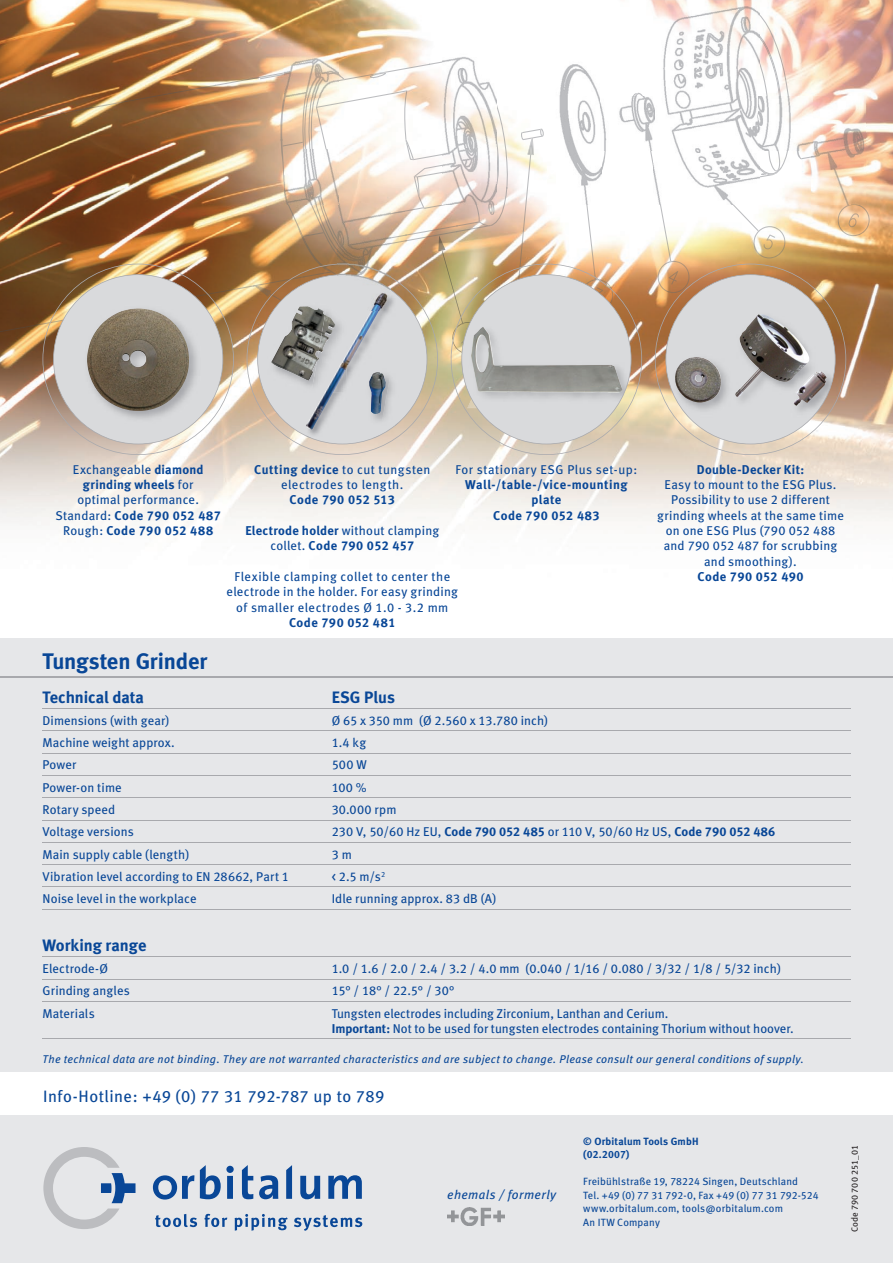
<style>
.page{position:relative;width:893px;height:1263px;background:#fff}
.page>*{position:absolute;margin:0;border:0;box-sizing:border-box;transform-origin:0 0}
.t1{font:22.5px "Meta Bold LF";letter-spacing:-.005em;color:#094797}
.t2{font:16.5px "Meta Book LF";letter-spacing:.025em;color:#094797}
.t3{font:16.5px "Meta Bold LF";color:#094797}
.t4{font:12.75px/15.3px "Meta Book LF";letter-spacing:.015em;color:#094797}
.t5{font:12.75px/15.3px "Meta Bold LF";letter-spacing:.03em;color:#094797;text-align:center}
.t6{font:12.75px/15.3px "Meta Book LF";letter-spacing:.035em;color:#094797;text-align:center}
.t7{font:12.75px "Meta Book LF";letter-spacing:.045em;color:#094797}
.t8{font:12.75px "Meta Book LF";letter-spacing:.04em;color:#094797}
.t9{font:italic 12.75px "Meta Book LF";letter-spacing:.03em;color:#094797}
.t10{font:italic 11.25px "Meta Book LF";letter-spacing:.035em;color:#094797}
.t11{font:10.5px/13.5px "Meta Book LF";letter-spacing:.015em;color:#094797}
.t12{font:10.5px/13.5px "Meta Bold LF";letter-spacing:.015em;color:#094797}
.t13{font:9px "Meta Book LF";letter-spacing:.01em;color:#231f20}
.s1{font-family:"Meta Bold LF"}
.s2{font-family:"Meta Book LF"}
.s3{font-size:10.8px}
</style>
<div class="page">
<div style="left:0;top:1115px;width:893px;height:148px;background:#e6e7e9"></div>
<svg style="left:155px;top:1214px;width:42px;height:13px"></svg>
<svg style="left:205px;top:1214px;width:22px;height:13px"></svg>
<svg style="left:235px;top:1214px;width:53px;height:17px"></svg>
<svg style="left:294px;top:1215px;width:68px;height:16px"></svg>
<svg style="left:200px;top:1165px;width:34px;height:34px"></svg>
<svg style="left:242px;top:1165px;width:11px;height:34px"></svg>
<svg style="left:259px;top:1175px;width:19px;height:24px"></svg>
<svg style="left:286px;top:1165px;width:6px;height:34px"></svg>
<svg style="left:153px;top:1175px;width:41px;height:24px"></svg>
<svg style="left:300px;top:1176px;width:20px;height:23px"></svg>
<svg style="left:328px;top:1175px;width:34px;height:24px"></svg>
<svg style="left:43px;top:1147px;width:93px;height:82px"></svg>
<img style="left:447px;top:1208px;width:57px;height:18px">
<img style="left:0;top:0;width:893px;height:528px">
<img style="left:214px;top:37px;width:215px;height:95px">
<img style="left:429px;top:37px;width:55px;height:36px">
<img style="left:0;top:84px;width:215px;height:48px">
<img style="left:255px;top:93px;width:25px;height:104px">
<img style="left:255px;top:248px;width:48px;height:16px">
<img style="left:303px;top:237px;width:185px;height:38px">
<img style="left:619px;top:79px;width:34px;height:14px">
<img style="left:297px;top:244px;width:108px;height:12px">
<img style="left:280px;top:92px;width:22px;height:48px">
<img style="left:496px;top:92px;width:52px;height:4px">
<img style="left:280px;top:140px;width:24px;height:104px">
<img style="left:406px;top:226px;width:51px;height:18px">
<img style="left:391px;top:226px;width:15px;height:18px">
<img style="left:456px;top:226px;width:32px;height:11px">
<img style="left:304px;top:226px;width:33px;height:25px">
<img style="left:302px;top:98px;width:186px;height:128px">
<img style="left:338px;top:73px;width:150px;height:142px">
<img style="left:488px;top:96px;width:98px;height:168px">
<img style="left:586px;top:204px;width:15px;height:60px">
<img style="left:760px;top:14px;width:89px;height:79px">
<img style="left:601px;top:93px;width:271px;height:200px">
<svg style="left:760px;top:166px;width:6px;height:9px"></svg>
<img style="left:370px;top:72px;width:49px;height:125px">
<img style="left:438px;top:235px;width:7px;height:16px">
<img style="left:442px;top:250px;width:21px;height:74px">
<div style="left:0;top:638px;width:893px;height:433px;background:#e6e7e9"></div>
<hr style="left:43px;top:753px;width:289px;height:1px;background:#a8a9ad">
<hr style="left:332px;top:753px;width:518px;height:1px;background:#a8a9ad">
<hr style="left:43px;top:775px;width:289px;height:1px;background:#a8a9ad">
<hr style="left:332px;top:775px;width:518px;height:1px;background:#a8a9ad">
<hr style="left:43px;top:797px;width:289px;height:1px;background:#a8a9ad">
<hr style="left:332px;top:797px;width:518px;height:1px;background:#a8a9ad">
<hr style="left:43px;top:820px;width:289px;height:1px;background:#a8a9ad">
<hr style="left:332px;top:820px;width:518px;height:1px;background:#a8a9ad">
<hr style="left:43px;top:842px;width:289px;height:1px;background:#a8a9ad">
<hr style="left:332px;top:842px;width:518px;height:1px;background:#a8a9ad">
<hr style="left:43px;top:864px;width:289px;height:1px;background:#a8a9ad">
<hr style="left:332px;top:864px;width:518px;height:1px;background:#a8a9ad">
<hr style="left:43px;top:886px;width:289px;height:1px;background:#a8a9ad">
<hr style="left:332px;top:886px;width:518px;height:1px;background:#a8a9ad">
<hr style="left:43px;top:956px;width:289px;height:1px;background:#a8a9ad">
<hr style="left:43px;top:979px;width:289px;height:1px;background:#a8a9ad">
<hr style="left:332px;top:979px;width:518px;height:1px;background:#a8a9ad">
<hr style="left:43px;top:1001px;width:289px;height:1px;background:#a8a9ad">
<hr style="left:332px;top:1001px;width:518px;height:1px;background:#a8a9ad">
<hr style="left:43px;top:708px;width:289px;height:1px;background:#a8a9ad">
<hr style="left:332px;top:708px;width:518px;height:1px;background:#a8a9ad">
<hr style="left:43px;top:730px;width:289px;height:1px;background:#a8a9ad">
<hr style="left:332px;top:730px;width:518px;height:1px;background:#a8a9ad">
<hr style="left:332px;top:956px;width:518px;height:1px;background:#a8a9ad">
<hr style="left:43px;top:909px;width:289px;height:1px;background:#a8a9ad">
<hr style="left:332px;top:909px;width:518px;height:1px;background:#a8a9ad">
<hr style="left:43px;top:1038px;width:289px;height:1px;background:#a8a9ad">
<hr style="left:332px;top:1038px;width:518px;height:1px;background:#a8a9ad">
<hr style="left:0;top:676px;width:893px;height:2px;background:#a8a9ad">
<svg style="left:655px;top:264px;width:191px;height:191px;background:#c3b5a8"></svg>
<svg style="left:451px;top:264px;width:191px;height:191px;background:#cdc4b7"></svg>
<svg style="left:43px;top:264px;width:191px;height:191px;background:#b4a799"></svg>
<svg style="left:247px;top:264px;width:191px;height:191px;background:#c5bbb0"></svg>
<img style="left:365px;top:369px;width:26px;height:57px">
<img style="left:369px;top:372px;width:17px;height:42px">
<img style="left:337px;top:203px;width:54px;height:108px">
<img style="left:284px;top:150px;width:54px;height:54px">
<img style="left:442px;top:43px;width:54px;height:161px">
<img style="left:548px;top:43px;width:54px;height:161px">
<img style="left:653px;top:0;width:107px;height:204px">
<img style="left:811px;top:97px;width:54px;height:107px">
<img style="left:600px;top:97px;width:54px;height:54px">
<img style="left:759px;top:97px;width:53px;height:54px">
<img style="left:284px;top:43px;width:54px;height:55px">
<p class="t4" style="left:73px;top:461px;width:132px">Exchangeable <span class="s1">diamond</span></p>
<p class="t5" style="left:83px;top:477px;width:112px">grinding wheels <span class="s2">for</span></p>
<p class="t4" style="left:77px;top:492px;width:123px">optimal performance.</p>
<p class="t5" style="left:55px;top:507px;width:167px"><span class="s2">Standard:</span> Code 790 052 487<br><span class="s2">Rough:</span> Code 790 052 488</p>
<p class="t5" style="left:254px;top:461px;width:178px">Cutting device <span class="s2">to cut tungsten</span></p>
<p class="t8" style="left:281px;top:477px;width:124px">electrodes to length.</p>
<p class="t5" style="left:290px;top:492px;width:107px">Code 790 052 513</p>
<p class="t5" style="left:245px;top:523px;width:195px">Electrode holder <span class="s2">without clamping collet.</span> Code 790 052 457</p>
<p class="t6" style="left:227px;top:568px;width:233px">Flexible clamping collet to center the electrode in the holder. For easy grinding of smaller electrodes Ø 1.0 - 3.2 mm</p>
<p class="t5" style="left:289px;top:614px;width:108px">Code 790 052 481</p>
<p class="t7" style="left:455px;top:461px;width:184px">For stationary ESG Plus set-up:</p>
<p class="t5" style="left:465px;top:477px;width:164px">Wall-/table-/vice-mounting plate<br>Code 790 052 483</p>
<p class="t5" style="left:697px;top:461px;width:109px">Double-Decker Kit:</p>
<p class="t4" style="left:657px;top:477px;width:188px;text-align:center">Easy to mount to the ESG Plus.<br>Possibility to use 2 different grinding wheels at the same time on one ESG Plus (790 052 488 and 790 052 487 for scrubbing and smoothing).</p>
<p class="t5" style="left:697px;top:568px;width:108px">Code 790 052 490</p>
<h1 class="t1" style="left:43px;top:647px;width:166px">Tungsten Grinder</h1>
<p class="t3" style="left:43px;top:686px;width:103px">Technical data</p>
<p class="t3" style="left:332px;top:686px;width:65px">ESG Plus</p>
<p class="t4" style="left:43px;top:712px;width:128px">Dimensions (with gear)</p>
<p class="t4" style="left:332px;top:712px;width:218px">Ø 65 x 350 mm (Ø 2.560 x 13.780 inch)</p>
<p class="t4" style="left:43px;top:735px;width:134px">Machine weight approx.</p>
<p class="t4" style="left:332px;top:735px;width:36px">1.4 kg</p>
<p class="t4" style="left:43px;top:757px;width:35px">Power</p>
<p class="t4" style="left:332px;top:757px;width:36px">500 W</p>
<p class="t4" style="left:43px;top:779px;width:81px">Power-on time</p>
<p class="t4" style="left:332px;top:779px;width:36px">100 %</p>
<p class="t4" style="left:43px;top:802px;width:74px">Rotary speed</p>
<p class="t4" style="left:332px;top:802px;width:66px">30.000 rpm</p>
<p class="t4" style="left:43px;top:824px;width:93px">Voltage versions</p>
<p class="t4" style="left:332px;top:824px;width:445px">230 V, 50/60 Hz EU, <span class="s1">Code 790 052 485</span> or 110 V, 50/60 Hz US, <span class="s1">Code 790 052 486</span></p>
<p class="t4" style="left:43px;top:846px;width:148px">Main supply cable (length)</p>
<p class="t4" style="left:332px;top:846px;width:22px">3 m</p>
<p class="t4" style="left:43px;top:868px;width:248px">Vibration level according to EN 28662, Part 1</p>
<p class="t4" style="left:332px;top:868px;width:55px">&lt; 2.5 m/s<sup>2</sup></p>
<p class="t4" style="left:43px;top:891px;width:155px">Noise level in the workplace</p>
<p class="t4" style="left:332px;top:891px;width:166px">Idle running approx. 83 dB (A)</p>
<p class="t3" style="left:43px;top:934px;width:105px">Working range</p>
<p class="t4" style="left:43px;top:961px;width:67px">Electrode-Ø</p>
<p class="t4" style="left:332px;top:961px;width:451px">1.0 / 1.6 / 2.0 / 2.4 / 3.2 / 4.0 mm (0.040 / 1/16 / 0.080 / 3/32 / 1/8 / 5/32 inch)</p>
<p class="t4" style="left:43px;top:983px;width:89px">Grinding angles</p>
<p class="t4" style="left:332px;top:983px;width:124px">15° / 18° / 22.5° / 30°</p>
<p class="t4" style="left:43px;top:1005px;width:54px">Materials</p>
<p class="t4" style="left:332px;top:1005px;width:464px">Tungsten electrodes including Zirconium, Lanthan and Cerium.<br><span class="s1">Important:</span> Not to be used for tungsten electrodes containing Thorium without hoover.</p>
<p class="t10" style="left:43px;top:1052px;width:763px">The technical data are not binding. They are not warranted characteristics and are subject to change. Please consult our general conditions of supply<span class="s3">.</span></p>
<p class="t2" style="left:43px;top:1086px;width:342px">Info-Hotline: +49 (0) 77 31 792-787 up to 789</p>
<p class="t9" style="left:447px;top:1187px;width:110px">ehemals / formerly</p>
<p class="t12" style="left:583px;top:1134px;width:117px">© Orbitalum Tools GmbH (02.2007)</p>
<p class="t11" style="left:583px;top:1174px;width:237px">Freibühlstraße 19, 78224 Singen, Deutschland<br>Tel. +49 (0) 77 31 792-0, Fax +49 (0) 77 31 792-524 www.orbitalum.com, tools@orbitalum.com<br>An ITW Company</p>
<p class="t13" style="left:849px;top:1232px;width:89px;rotate:-90deg">Code 790 700 251_01</p>
</div>
